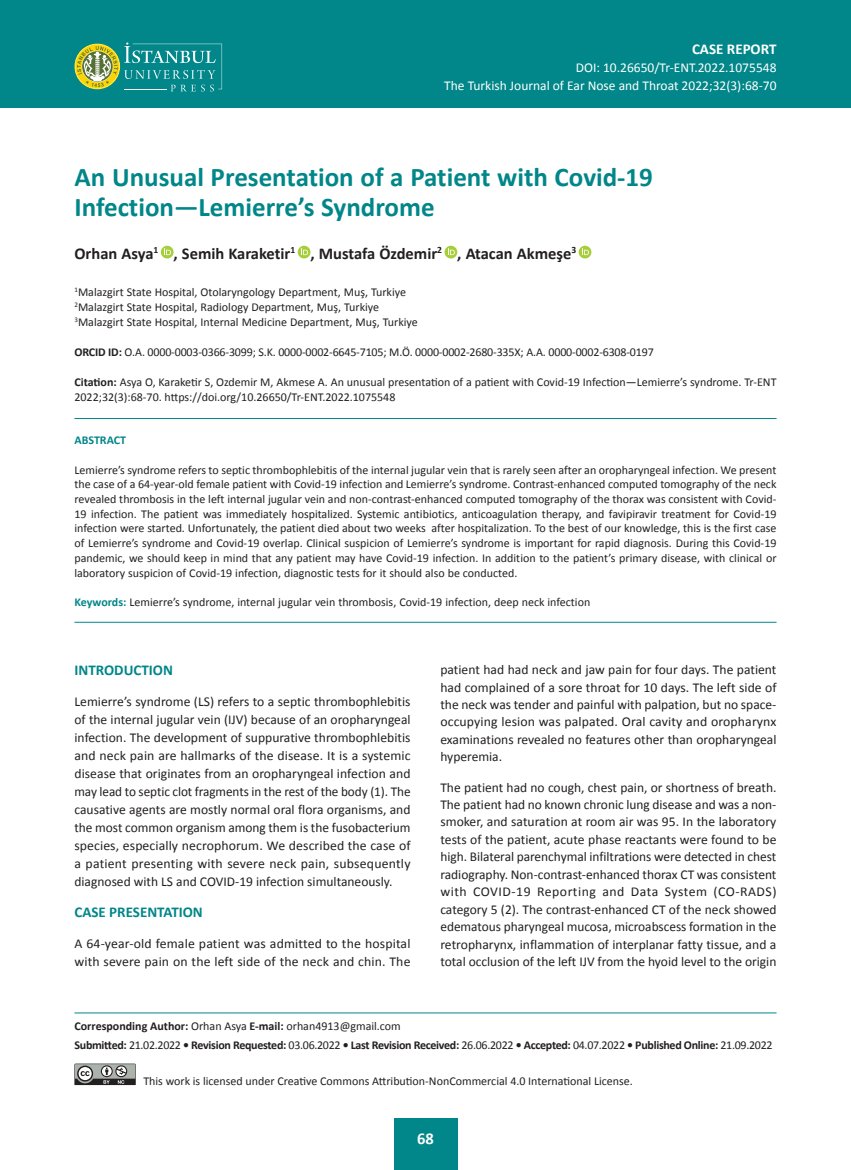
<style>
.page{position:relative;width:851px;height:1170px;background:#fff}
.page>*{position:absolute;margin:0;border:0;box-sizing:border-box;transform-origin:0 0}
.t1{font:700 27px/30px "Calibri";color:#018689}
.t2{font:700 16.5px "Calibri";color:#231f20}
.t3{font:700 16.5px "Calibri";color:#fff}
.t4{font:700 15px "Calibri";color:#018689}
.t5{font:700 15px "Calibri";color:#fff}
.t6{font:13.5px/17.4px "Calibri";color:#231f20;text-align:justify}
.t7{font:13.5px/18px "Calibri";color:#fff;text-align:right}
.t8{font:12px/14.7px "Calibri";color:#231f20}
.t9{font:700 12px/19.2px "Calibri";letter-spacing:-.025em;color:#231f20}
.t10{font:700 12px "Calibri";color:#018689}
.s1{font-weight:700}
.s2{font-weight:700;color:#018689}
.s3{font-weight:400}
</style>
<div class="page">
<div style="left:393px;top:1118px;width:64px;height:51px;background:#018689"></div>
<div style="left:0;top:0;width:850px;height:107px;background:#018689"></div>
<div style="left:161px;top:246px;width:12px;height:12px;background:#a6ce39;border-radius:50%"></div>
<svg style="left:164px;top:248px;width:7px;height:7px"></svg>
<div style="left:298px;top:246px;width:12px;height:12px;background:#a6ce39;border-radius:50%"></div>
<svg style="left:301px;top:248px;width:7px;height:7px"></svg>
<div style="left:444px;top:246px;width:13px;height:12px;background:#a6ce39;border-radius:50%"></div>
<svg style="left:448px;top:248px;width:7px;height:7px"></svg>
<div style="left:578px;top:246px;width:13px;height:12px;background:#a6ce39;border-radius:50%"></div>
<svg style="left:582px;top:248px;width:7px;height:7px"></svg>
<hr style="left:74px;top:1012px;width:702px;height:1px;background:#018689">
<hr style="left:74px;top:418px;width:702px;height:1px;background:#018689">
<hr style="left:74px;top:622px;width:702px;height:1px;background:#018689">
<svg style="left:74px;top:1063px;width:62px;height:21px"></svg>
<svg style="left:74px;top:43px;width:148px;height:49px"></svg>
<p class="t5" style="left:692px;top:39px;width:86px">CASE REPORT</p>
<p class="t7" style="left:444px;top:58px;width:334px">DOI: 10.26650/Tr-ENT.2022.1075548<br>The Turkish Journal of Ear Nose and Throat 2022;32(3):68-70</p>
<h1 class="t1" style="left:74px;top:162px;width:580px">An Unusual Presentation of a Patient with Covid-19<br>Infection—Lemierre’s Syndrome</h1>
<h2 class="t2" style="left:74px;top:242px;width:503px">Orhan Asya<sup>1</sup> , Semih Karaketir<sup>1</sup> , Mustafa Özdemir<sup>2</sup> , Atacan Akmeşe<sup>3</sup></h2>
<p class="t8" style="left:74px;top:284px;width:345px"><sup>1</sup>Malazgirt State Hospital, Otolaryngology Department, Muş, Turkiye<br><sup>2</sup>Malazgirt State Hospital, Radiology Department, Muş, Turkiye<br><sup>3</sup>Malazgirt State Hospital, Internal Medicine Department, Muş, Turkiye</p>
<p class="t8" style="left:74px;top:345px;width:580px"><span class="s1">ORCID ID:</span> O.A. 0000-0003-0366-3099; S.K. 0000-0002-6645-7105; M.Ö. 0000-0002-2680-335X; A.A. 0000-0002-6308-0197</p>
<p class="t8" style="left:74px;top:374px;width:703px"><span class="s1">Citation:</span> Asya O, Karaketir S, Ozdemir M, Akmese A. An unusual presentation of a patient with Covid-19 Infection—Lemierre’s syndrome. Tr-ENT<br>2022;32(3):68-70. https://doi.org/10.26650/Tr-ENT.2022.1075548</p>
<p class="t10" style="left:74px;top:432px;width:53px">ABSTRACT</p>
<p class="t8" style="left:74px;top:462px;width:703px;text-align:justify">Lemierre’s syndrome refers to septic thrombophlebitis of the internal jugular vein that is rarely seen after an oropharyngeal infection. We present the case of a 64-year-old female patient with Covid-19 infection and Lemierre’s syndrome. Contrast-enhanced computed tomography of the neck revealed thrombosis in the left internal jugular vein and non-contrast-enhanced computed tomography of the thorax was consistent with Covid-19 infection. The patient was immediately hospitalized. Systemic antibiotics, anticoagulation therapy, and favipiravir treatment for Covid-19 infection were started. Unfortunately, the patient died about two weeks after hospitalization. To the best of our knowledge, this is the first case of Lemierre’s syndrome and Covid-19 overlap. Clinical suspicion of Lemierre’s syndrome is important for rapid diagnosis. During this Covid-19 pandemic, we should keep in mind that any patient may have Covid-19 infection. In addition to the patient’s primary disease, with clinical or laboratory suspicion of Covid-19 infection, diagnostic tests for it should also be conducted.</p>
<p class="t8" style="left:74px;top:594px;width:517px"><span class="s2">Keywords:</span> Lemierre’s syndrome, internal jugular vein thrombosis, Covid-19 infection, deep neck infection</p>
<p class="t4" style="left:74px;top:660px;width:100px">INTRODUCTION</p>
<p class="t6" style="left:74px;top:692px;width:337px;line-height:18px">Lemierre’s syndrome (LS) refers to a septic thrombophlebitis of the internal jugular vein (IJV) because of an oropharyngeal infection. The development of suppurative thrombophlebitis and neck pain are hallmarks of the disease. It is a systemic disease that originates from an oropharyngeal infection and may lead to septic clot fragments in the rest of the body (1). The causative agents are mostly normal oral flora organisms, and the most common organism among them is the fusobacterium species, especially necrophorum. We described the case of a patient presenting with severe neck pain, subsequently diagnosed with LS and COVID-19 infection simultaneously.</p>
<p class="t4" style="left:74px;top:902px;width:130px">CASE PRESENTATION</p>
<p class="t6" style="left:74px;top:934px;width:337px;line-height:18px">A 64-year-old female patient was admitted to the hospital with severe pain on the left side of the neck and chin. The</p>
<p class="t6" style="left:440px;top:661px;width:337px">patient had had neck and jaw pain for four days. The patient had complained of a sore throat for 10 days. The left side of the neck was tender and painful with palpation, but no space&shy;occupying lesion was palpated. Oral cavity and oropharynx examinations revealed no features other than oropharyngeal hyperemia.</p>
<p class="t6" style="left:440px;top:778px;width:337px">The patient had no cough, chest pain, or shortness of breath.<br>The patient had no known chronic lung disease and was a non&shy;smoker, and saturation at room air was 95. In the laboratory tests of the patient, acute phase reactants were found to be high. Bilateral parenchymal infiltrations were detected in chest radiography. Non-contrast-enhanced thorax CT was consistent with COVID-19 Reporting and Data System (CO-RADS) category 5 (2). The contrast-enhanced CT of the neck showed edematous pharyngeal mucosa, microabscess formation in the retropharynx, inflammation of interplanar fatty tissue, and a total occlusion of the left IJV from the hyoid level to the origin</p>
<p class="t9" style="left:74px;top:1016px;width:699px">Corresponding Author: <span class="s3">Orhan Asya</span> E-mail: <span class="s3">orhan4913@gmail.com<br></span>Submitted: <span class="s3">21.02.2022</span> • Revision Requested: <span class="s3">03.06.2022</span> • Last Revision Received: <span class="s3">26.06.2022</span> • Accepted: <span class="s3">04.07.2022</span> • Published Online: <span class="s3">21.09.2022</span></p>
<p class="t8" style="left:143px;top:1073px;width:491px">This work is licensed under Creative Commons Attribution-NonCommercial 4.0 International License.</p>
<h2 class="t3" style="left:417px;top:1127px;width:18px">68</h2>
</div>
